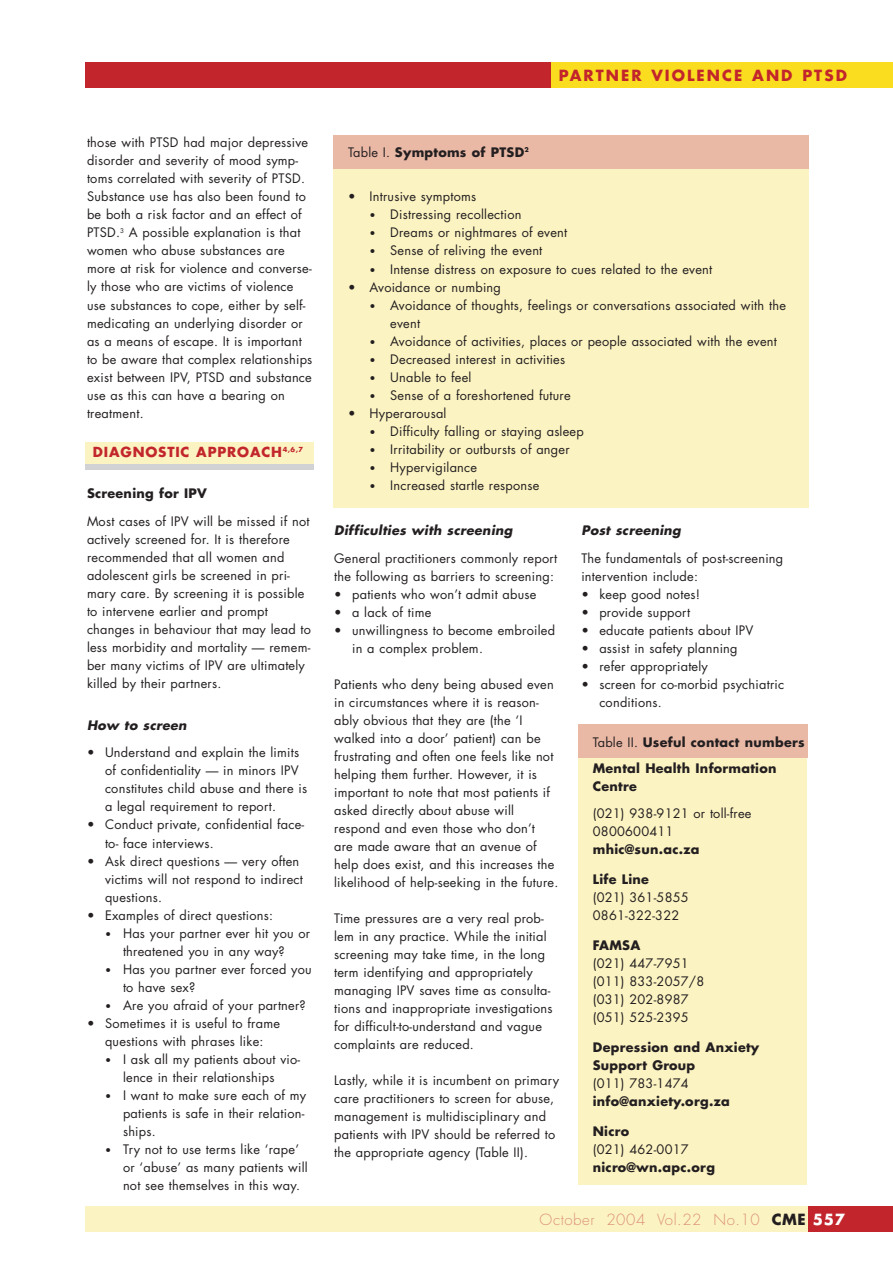
<style>
.page{position:relative;width:893px;height:1262px;background:#fff}
.page>*{position:absolute;margin:0;border:0;box-sizing:border-box;transform-origin:0 0}
.t1{font:300 15px "Futura";letter-spacing:.035em;color:#db9079}
.t2{font:700 15px "Futura";letter-spacing:.135em;color:#c2262c}
.t3{font:700 13.5px "Futura";letter-spacing:.06em;color:#c2262c}
.t4{font:12.75px/18px "Futura";letter-spacing:.02em;color:#231f20}
.t5{font:700 12.75px/26.5px "Futura";letter-spacing:.02em;color:#231f20}
.t6{font:italic 700 12.75px "Futura";letter-spacing:.02em;color:#231f20}
.s1{font-size:10.5px}
.s2{font-weight:400}
.s3{font-weight:700;color:#231f20}
.s4{font-weight:700;color:#fff}
</style>
<div class="page">
<div style="left:85px;top:442px;width:229px;height:22px;background:#fcf3c2"></div>
<div style="left:85px;top:464px;width:229px;height:6px;background:#d1d2d4"></div>
<div style="left:85px;top:1206px;width:723px;height:26px;background:#fcf3c2"></div>
<div style="left:808px;top:1206px;width:84px;height:26px;background:#c2262c"></div>
<div style="left:85px;top:62px;width:723px;height:26px;background:#c2262c"></div>
<div style="left:551px;top:62px;width:341px;height:26px;background:#fadd1f"></div>
<div style="left:333px;top:136px;width:475px;height:371px;background:#fcf3c2"></div>
<div style="left:333px;top:135px;width:475px;height:33px;background:#eab9a6"></div>
<div style="left:577px;top:725px;width:229px;height:460px;background:#fcf3c2"></div>
<div style="left:577px;top:724px;width:230px;height:34px;background:#eab9a6"></div>
<p class="t4" style="left:87px;top:135px;width:227px">those with PTSD had major depressive disorder and severity of mood symp&shy;toms correlated with severity of PTSD.<br>Substance use has also been found to be both a risk factor and an effect of PTSD.<sup>3</sup> A possible explanation is that women who abuse substances are more at risk for violence and converse&shy;ly those who are victims of violence use substances to cope, either by self&shy;medicating an underlying disorder or as a means of escape. It is important to be aware that complex relationships exist between IPV, PTSD and substance use as this can have a bearing on treatment.</p>
<p class="t3" style="left:93px;top:445px;width:212px">DIAGNOSTIC APPROACH<sup>4,6,7</sup></p>
<p class="t5" style="left:87px;top:481px;width:121px">Screening for IPV</p>
<p class="t4" style="left:87px;top:513px;width:225px">Most cases of IPV will be missed if not actively screened for. It is therefore recommended that all women and adolescent girls be screened in pri&shy;mary care. By screening it is possible to intervene earlier and prompt changes in behaviour that may lead to less morbidity and mortality — remem&shy;ber many victims of IPV are ultimately killed by their partners.</p>
<p class="t6" style="left:87px;top:719px;width:101px">How to screen</p>
<p class="t4" style="left:105px;top:745px;width:204px;text-indent:-18px">• Understand and explain the limits of confidentiality — in minors IPV constitutes child abuse and there is a legal requirement to report.</p>
<p class="t4" style="left:105px;top:817px;width:201px;text-indent:-18px">• Conduct private, confidential face&shy;to- face interviews.</p>
<p class="t4" style="left:105px;top:853px;width:199px;text-indent:-18px">• Ask direct questions — very often victims will not respond to indirect questions.</p>
<p class="t4" style="left:87px;top:907px;width:188px">• Examples of direct questions:</p>
<p class="t4" style="left:105px;top:925px;width:206px;text-align:center"><span class="s1">•</span> Has your partner ever hit you or threatened you in any way?</p>
<p class="t4" style="left:123px;top:961px;width:190px;text-indent:-18px"><span class="s1">•</span> Has you partner ever forced you to have sex?</p>
<p class="t4" style="left:105px;top:997px;width:202px"><span class="s1">•</span> Are you afraid of your partner?</p>
<p class="t4" style="left:87px;top:1015px;width:194px;text-align:center">• Sometimes it is useful to frame questions with phrases like:</p>
<p class="t4" style="left:123px;top:1051px;width:179px;text-indent:-18px"><span class="s1">•</span> I ask all my patients about vio&shy;lence in their relationships</p>
<p class="t4" style="left:123px;top:1087px;width:184px;text-indent:-18px"><span class="s1">•</span> I want to make sure each of my patients is safe in their relation&shy;ships.</p>
<p class="t4" style="left:123px;top:1141px;width:186px;text-indent:-18px"><span class="s1">•</span> Try not to use terms like ‘rape’ or ‘abuse’ as many patients will not see themselves in this way.</p>
<p class="t2" style="left:559px;top:68px;width:289px">PARTNER VIOLENCE AND PTSD</p>
<p class="t5" style="left:348px;top:140px;width:182px"><span class="s2">Table I.</span> Symptoms of PTSD<sup>2</sup></p>
<p class="t4" style="left:348px;top:189px;width:129px">• Intrusive symptoms</p>
<p class="t4" style="left:369px;top:207px;width:153px"><span class="s1">•</span> Distressing recollection</p>
<p class="t4" style="left:369px;top:225px;width:199px"><span class="s1">•</span> Dreams or nightmares of event</p>
<p class="t4" style="left:369px;top:243px;width:174px"><span class="s1">•</span> Sense of reliving the event</p>
<p class="t4" style="left:369px;top:261px;width:344px"><span class="s1">•</span> Intense distress on exposure to cues related to the event</p>
<p class="t4" style="left:348px;top:279px;width:154px">• Avoidance or numbing</p>
<p class="t4" style="left:390px;top:297px;width:397px;text-indent:-21px"><span class="s1">•</span> Avoidance of thoughts, feelings or conversations associated with the event</p>
<p class="t4" style="left:369px;top:333px;width:409px"><span class="s1">•</span> Avoidance of activities, places or people associated with the event</p>
<p class="t4" style="left:369px;top:351px;width:197px"><span class="s1">•</span> Decreased interest in activities</p>
<p class="t4" style="left:369px;top:369px;width:103px"><span class="s1">•</span> Unable to feel</p>
<p class="t4" style="left:369px;top:387px;width:203px"><span class="s1">•</span> Sense of a foreshortened future</p>
<p class="t4" style="left:348px;top:405px;width:100px">• Hyperarousal</p>
<p class="t4" style="left:369px;top:423px;width:216px"><span class="s1">•</span> Difficulty falling or staying asleep</p>
<p class="t4" style="left:369px;top:441px;width:202px"><span class="s1">•</span> Irritability or outbursts of anger</p>
<p class="t4" style="left:369px;top:459px;width:109px"><span class="s1">•</span> Hypervigilance</p>
<p class="t4" style="left:369px;top:477px;width:171px"><span class="s1">•</span> Increased startle response</p>
<p class="t6" style="left:334px;top:524px;width:180px">Difficulties with screening</p>
<p class="t4" style="left:334px;top:550px;width:224px">General practitioners commonly report the following as barriers to screening:</p>
<p class="t4" style="left:334px;top:586px;width:204px">• patients who won’t admit abuse</p>
<p class="t4" style="left:334px;top:604px;width:99px">• a lack of time</p>
<p class="t4" style="left:352px;top:622px;width:204px;text-indent:-18px">• unwillingness to become embroiled in a complex problem.</p>
<p class="t4" style="left:334px;top:676px;width:226px">Patients who deny being abused even in circumstances where it is reason&shy;ably obvious that they are (the ‘I walked into a door’ patient) can be frustrating and often one feels like not helping them further. However, it is important to note that most patients if asked directly about abuse will respond and even those who don’t<br>are made aware that an avenue of help does exist, and this increases the likelihood of help-seeking in the future.</p>
<p class="t4" style="left:334px;top:910px;width:220px">Time pressures are a very real prob&shy;lem in any practice. While the initial screening may take time, in the long term identifying and appropriately managing IPV saves time as consulta&shy;tions and inappropriate investigations for difficult-to-understand and vague complaints are reduced.</p>
<p class="t4" style="left:334px;top:1072px;width:226px">Lastly, while it is incumbent on primary care practitioners to screen for abuse, management is multidisciplinary and patients with IPV should be referred to the appropriate agency (Table II).</p>
<p class="t6" style="left:581px;top:524px;width:101px">Post screening</p>
<p class="t4" style="left:581px;top:550px;width:203px">The fundamentals of post-screening intervention include:</p>
<p class="t4" style="left:581px;top:586px;width:120px">• keep good notes!</p>
<p class="t4" style="left:581px;top:604px;width:110px">• provide support</p>
<p class="t4" style="left:581px;top:622px;width:173px">• educate patients about IPV</p>
<p class="t4" style="left:581px;top:640px;width:158px">• assist in safety planning</p>
<p class="t4" style="left:581px;top:658px;width:128px">• refer appropriately</p>
<p class="t4" style="left:599px;top:676px;width:186px;text-indent:-18px">• screen for co-morbid psychiatric conditions.</p>
<p class="t5" style="left:592px;top:730px;width:213px"><span class="s2">Table II.</span> Useful contact numbers<br>Mental Health Information</p>
<p class="t5" style="left:592px;top:774px;width:46px">Centre</p>
<p class="t4" style="left:592px;top:805px;width:160px">(021) 938-9121 or toll-free<br>0800600411</p>
<p class="t5" style="left:592px;top:837px;width:108px">mhic@sun.ac.za</p>
<p class="t5" style="left:592px;top:867px;width:58px">Life Line</p>
<p class="t4" style="left:592px;top:889px;width:97px">(021) 361-5855<br>0861-322-322</p>
<p class="t5" style="left:592px;top:933px;width:49px">FAMSA</p>
<p class="t4" style="left:592px;top:955px;width:113px">(021) 447-7951 (011) 833-2057/8 (031) 202-8987 (051) 525-2395</p>
<p class="t5" style="left:592px;top:1039px;width:168px;line-height:18px">Depression and Anxiety<br>Support Group</p>
<p class="t4" style="left:592px;top:1075px;width:97px">(011) 783-1474</p>
<p class="t5" style="left:592px;top:1089px;width:139px">info@anxiety.org.za</p>
<p class="t5" style="left:592px;top:1119px;width:38px">Nicro</p>
<p class="t4" style="left:592px;top:1141px;width:97px">(021) 462-0017</p>
<p class="t5" style="left:592px;top:1155px;width:124px">nicro@wn.apc.org</p>
<p class="t1" style="left:539px;top:1212px;width:307px">October 2004 Vol.22 No.10 <span class="s3">CME</span> <span class="s4">557</span></p>
</div>
